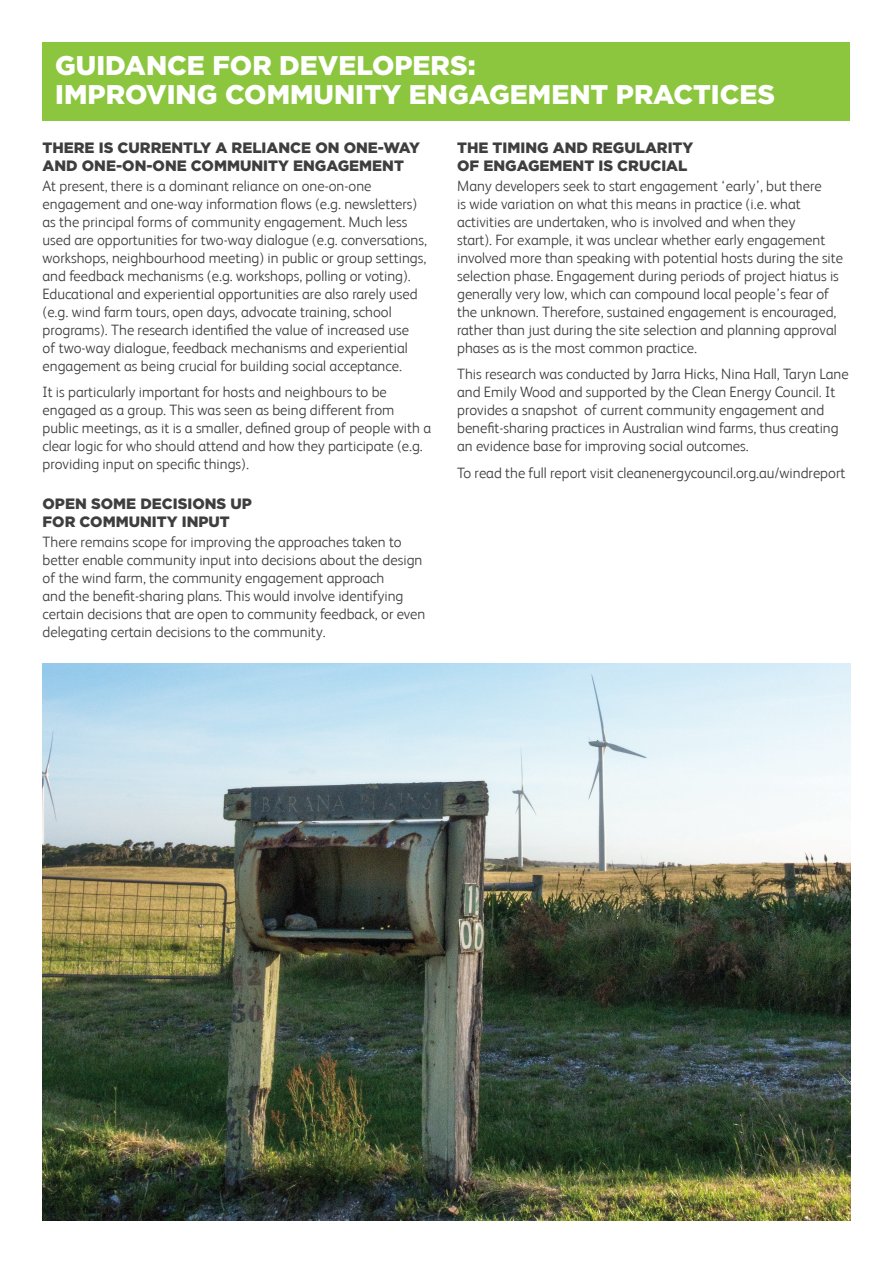
<style>
.page{position:relative;width:893px;height:1263px;background:#fff}
.page>*{position:absolute;margin:0;border:0;box-sizing:border-box;transform-origin:0 0}
.t1{font:900 27px/29px "Gotham";color:#fff}
.t2{font:300 15px/18px "FS Albert";color:#3e3e3f}
.t3{font:900 15px/18px "Gotham";color:#3e3e3f}
</style>
<div class="page">
<div style="left:43px;top:43px;width:807px;height:78px;background:#8bc63e"></div>
<img style="left:43px;top:663px;width:807px;height:557px">
<h1 class="t1" style="left:55px;top:51px;width:721px">GUIDANCE FOR DEVELOPERS:<br>IMPROVING COMMUNITY ENGAGEMENT PRACTICES</h1>
<p class="t3" style="left:43px;top:138px;width:379px">THERE IS CURRENTLY A RELIANCE ON ONE-WAY<br>AND ONE-ON-ONE COMMUNITY ENGAGEMENT</p>
<p class="t2" style="left:43px;top:177px;width:386px">At present, there is a dominant reliance on one-on-one engagement and one-way information flows (e.g. newsletters) as the principal forms of community engagement. Much less used are opportunities for two-way dialogue (e.g. conversations, workshops, neighbourhood meeting) in public or group settings, and feedback mechanisms (e.g. workshops, polling or voting).<br>Educational and experiential opportunities are also rarely used (e.g. wind farm tours, open days, advocate training, school programs). The research identified the value of increased use<br>of two-way dialogue, feedback mechanisms and experiential engagement as being crucial for building social acceptance.</p>
<p class="t2" style="left:43px;top:383px;width:390px">It is particularly important for hosts and neighbours to be engaged as a group. This was seen as being different from public meetings, as it is a smaller, defined group of people with a clear logic for who should attend and how they participate (e.g. providing input on specific things).</p>
<p class="t3" style="left:43px;top:494px;width:211px">OPEN SOME DECISIONS UP<br>FOR COMMUNITY INPUT</p>
<p class="t2" style="left:43px;top:533px;width:384px">There remains scope for improving the approaches taken to better enable community input into decisions about the design of the wind farm, the community engagement approach<br>and the benefit-sharing plans. This would involve identifying certain decisions that are open to community feedback, or even delegating certain decisions to the community.</p>
<p class="t3" style="left:457px;top:138px;width:238px">THE TIMING AND REGULARITY<br>OF ENGAGEMENT IS CRUCIAL</p>
<p class="t2" style="left:457px;top:177px;width:387px">Many developers seek to start engagement ‘early’, but there<br>is wide variation on what this means in practice (i.e. what activities are undertaken, who is involved and when they<br>start). For example, it was unclear whether early engagement involved more than speaking with potential hosts during the site selection phase. Engagement during periods of project hiatus is generally very low, which can compound local people’s fear of the unknown. Therefore, sustained engagement is encouraged, rather than just during the site selection and planning approval phases as is the most common practice.</p>
<p class="t2" style="left:457px;top:365px;width:393px">This research was conducted by Jarra Hicks, Nina Hall, Taryn Lane and Emily Wood and supported by the Clean Energy Council. It provides a snapshot of current community engagement and benefit-sharing practices in Australian wind farms, thus creating an evidence base for improving social outcomes.</p>
<p class="t2" style="left:457px;top:464px;width:390px">To read the full report visit cleanenergycouncil.org.au/windreport</p>
</div>
